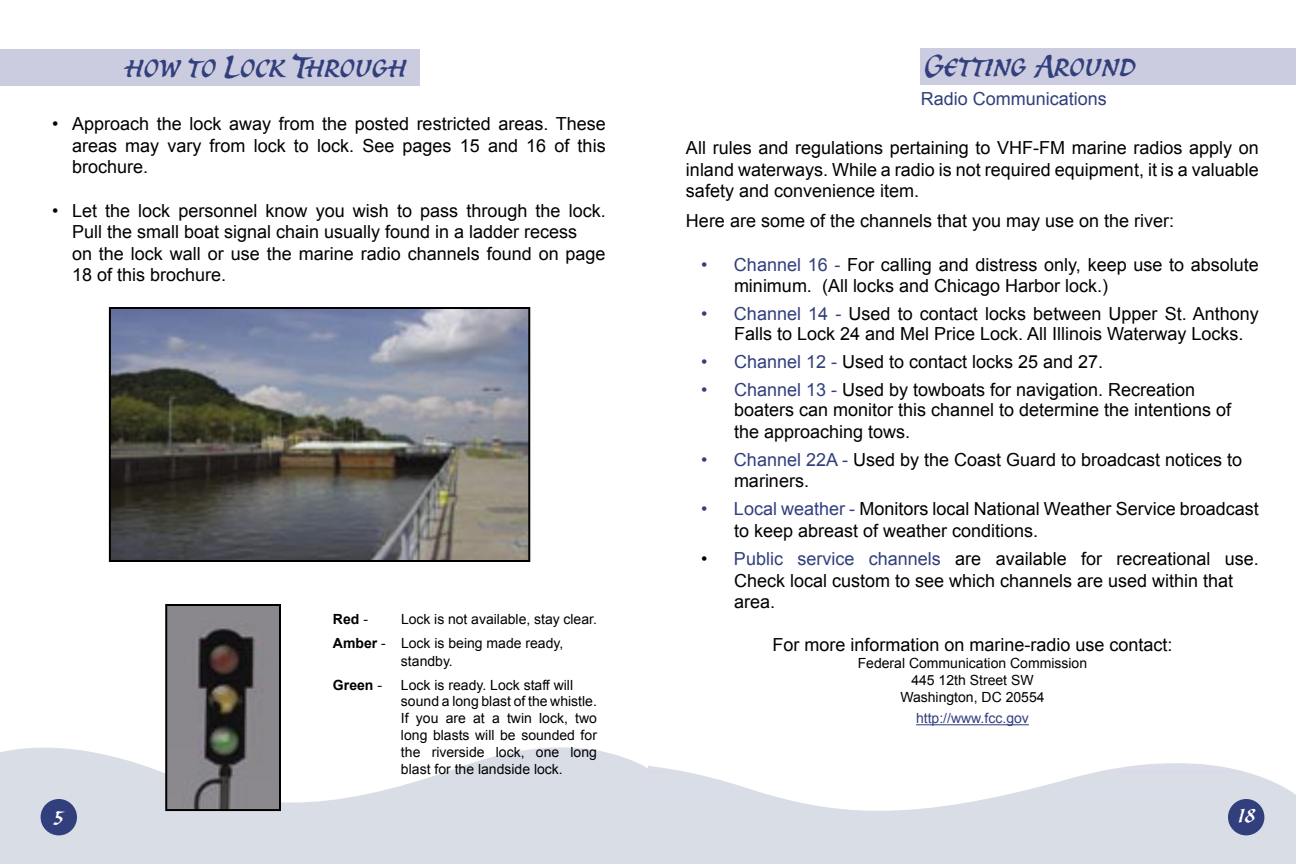
<style>
.page{position:relative;width:1296px;height:864px;background:#fff}
.page>*{position:absolute;margin:0;border:0;box-sizing:border-box;transform-origin:0 0}
.Headers{font:italic 32px "Spirit Scf ITC";color:#313f7d}
.t1{font:italic 24px "Spirit Scf ITC";color:#fff}
.Body_Text{font:18px/21.6px "Arial";color:#000}
.Body_Text-2{font:18px "Arial";color:#313f7d}
.Body_Text-3{font:14px/16.8px "Arial";color:#000}
.Body_Text-4{font:14px "Arial";color:#313f7d}
.Body_Text-5{font:700 14px "Arial";color:#000}
.s1{font-weight:400}
.s2{font-weight:700}
.s3{color:#313f7d}
</style>
<div class="page">
<img style="left:0;top:747px;width:648px;height:117px">
<div style="left:41px;top:799px;width:36px;height:36px;background:#313f7d;border-radius:50%"></div>
<img style="left:648px;top:763px;width:648px;height:101px">
<div style="left:1228px;top:799px;width:36px;height:36px;background:#313f7d;border-radius:50%"></div>
<div style="left:0;top:49px;width:420px;height:37px;background:#cccce0"></div>
<img style="left:112px;top:310px;width:415px;height:249px">
<div style="left:109px;top:307px;width:421px;height:255px;border:2px solid #000"></div>
<img style="left:168px;top:607px;width:110px;height:201px">
<div style="left:165px;top:604px;width:116px;height:207px;border:2px solid #000"></div>
<div style="left:920px;top:48px;width:376px;height:36px;background:#cccce0"></div>
<hr style="left:916px;top:724px;width:113px;height:1px;background:#313f7d">
<p class="Headers" style="left:125px;top:49px;width:284px">how to Lock Through</p>
<p class="Body_Text" style="left:72px;top:113px;width:535px;text-align:justify;text-indent:-20px">• Approach the lock away from the posted restricted areas. These areas may vary from lock to lock. See pages 15 and 16 of this brochure.</p>
<p class="Body_Text" style="left:72px;top:199px;width:535px;text-indent:-20px">• Let the lock personnel know you wish to pass through the lock.<br>Pull the small boat signal chain usually found in a ladder recess<br>on the lock wall or use the marine radio channels found on page 18 of this brochure.</p>
<p class="Body_Text-5" style="left:333px;top:611px;width:37px">Red <span class="s1">-</span></p>
<p class="Body_Text-3" style="left:401px;top:610px;width:197px">Lock is not available, stay clear.</p>
<p class="Body_Text-3" style="left:401px;top:634px;width:164px;line-height:18px;text-indent:-68px"><span class="s2">Amber</span> - Lock is being made ready, standby.</p>
<p class="Body_Text-5" style="left:333px;top:677px;width:51px">Green <span class="s1">-</span></p>
<p class="Body_Text-3" style="left:401px;top:676px;width:197px">Lock is ready. Lock staff will sound a long blast of the whistle.<br>If you are at a twin lock, two long blasts will be sounded for the riverside lock, one long blast for the landside lock.</p>
<p class="Headers" style="left:925px;top:48px;width:214px">Getting Around</p>
<p class="Body_Text-2" style="left:921px;top:89px;width:188px">Radio Communications</p>
<p class="Body_Text" style="left:686px;top:137px;width:574px;text-align:justify">All rules and regulations pertaining to VHF-FM marine radios apply on inland waterways. While a radio is not required equipment, it is a valuable safety and convenience item.</p>
<p class="Body_Text" style="left:686px;top:210px;width:490px">Here are some of the channels that you may use on the river:</p>
<p class="Body_Text" style="left:734px;top:253px;width:526px;text-indent:-33px"><span class="s3">• Channel 16 -</span> For calling and distress only, keep use to absolute minimum. (All locks and Chicago Harbor lock.)</p>
<p class="Body_Text" style="left:734px;top:304px;width:526px;line-height:20px;text-indent:-33px"><span class="s3">• Channel 14 -</span> Used to contact locks between Upper St. Anthony<br>Falls to Lock 24 and Mel Price Lock. All Illinois Waterway Locks.</p>
<p class="Body_Text" style="left:701px;top:351px;width:404px"><span class="s3">• Channel 12 -</span> Used to contact locks 25 and 27.</p>
<p class="Body_Text" style="left:734px;top:379px;width:499px;line-height:20.8px;text-indent:-33px"><span class="s3">• Channel 13 -</span> Used by towboats for navigation. Recreation boaters can monitor this channel to determine the intentions of the approaching tows.</p>
<p class="Body_Text" style="left:734px;top:449px;width:510px;text-indent:-33px"><span class="s3">• Channel 22A -</span> Used by the Coast Guard to broadcast notices to mariners.</p>
<p class="Body_Text" style="left:734px;top:498px;width:526px;text-indent:-33px"><span class="s3">• Local weather -</span> Monitors local National Weather Service broadcast to keep abreast of weather conditions.</p>
<p class="Body_Text" style="left:734px;top:548px;width:526px;text-indent:-33px">• <span class="s3">Public service channels</span> are available for recreational use.<br>Check local custom to see which channels are used within that area.</p>
<p class="Body_Text" style="left:772px;top:634px;width:402px">For more information on marine-radio use contact:</p>
<p class="Body_Text-3" style="left:858px;top:655px;width:231px">Federal Communication Commission</p>
<p class="Body_Text-3" style="left:911px;top:672px;width:124px">445 12th Street SW</p>
<p class="Body_Text-3" style="left:900px;top:688px;width:146px">Washington, DC 20554</p>
<p class="Body_Text-4" style="left:916px;top:711px;width:114px">http://www.fcc.gov</p>
<p class="t1" style="left:54px;top:803px;width:11px">5</p>
<p class="t1" style="left:1239px;top:801px;width:19px">18</p>
</div>
